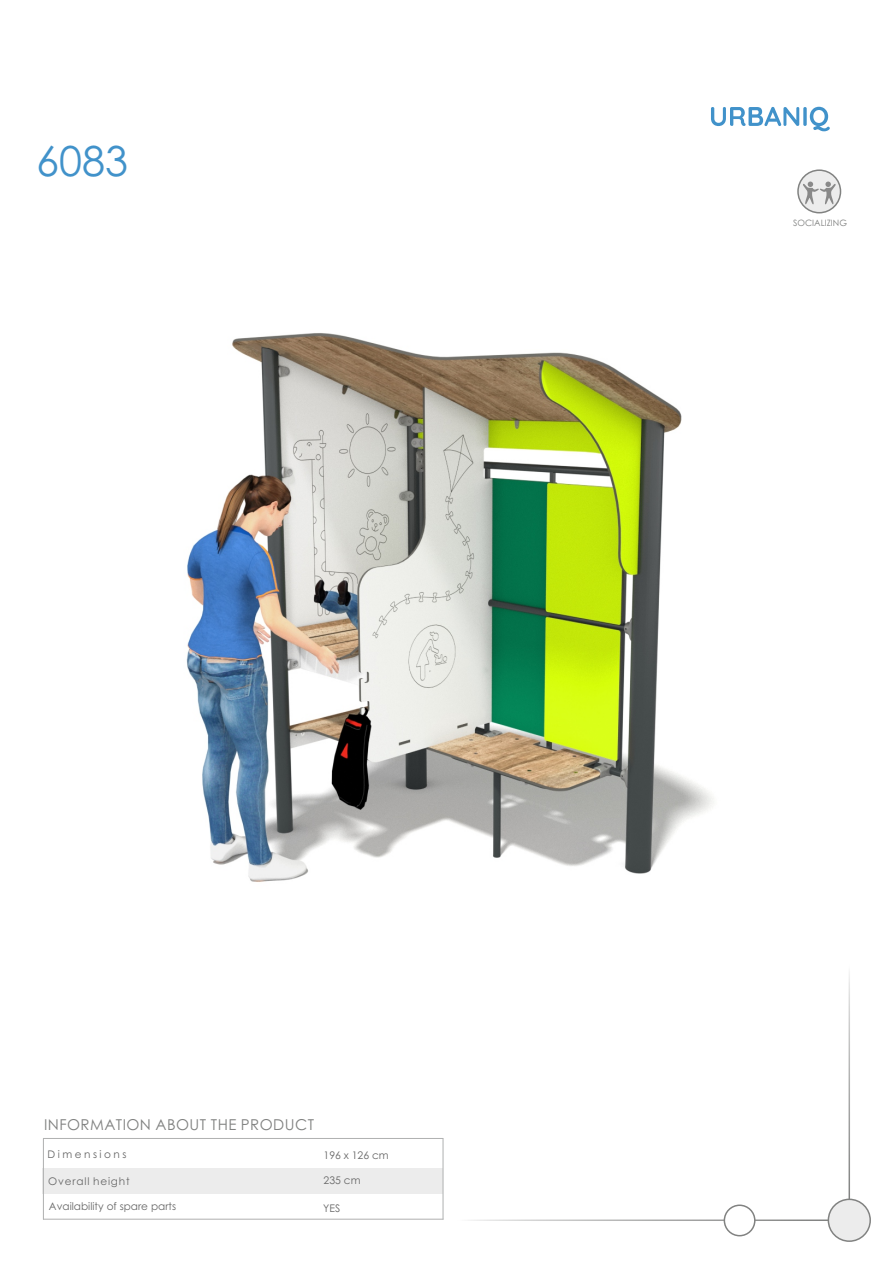
<style>
.page{position:relative;width:893px;height:1263px;background:#fff}
.page>*{position:absolute;margin:0;border:0;box-sizing:border-box;transform-origin:0 0}
.t1{font:41.4px "Century Gothic";color:#4192ca}
.t2{font:15px "Century Gothic";letter-spacing:.03em;color:#818281}
.t3{font:10.5px "Century Gothic";color:#676767}
.t4{font:10.5px "Century Gothic";letter-spacing:.08em;color:#676767}
.t5{font:10.5px "Century Gothic";letter-spacing:.235em;color:#676767}
.t6{font:8.7px "Century Gothic";color:#818281}
</style>
<div class="page">
<img style="left:186px;top:333px;width:528px;height:549px">
<hr style="left:456px;top:1219px;width:373px;height:2px;background:#818281">
<div style="left:828px;top:1198px;width:43px;height:44px;background:#ececec;border:2px solid #818281;border-radius:50%"></div>
<div style="left:724px;top:1204px;width:31px;height:32px;background:#fff;border:2px solid #818281;border-radius:50%"></div>
<hr style="left:848px;top:963px;width:2px;height:236px;background:#818281">
<svg style="left:711px;top:107px;width:119px;height:24px"></svg>
<svg style="left:797px;top:169px;width:44px;height:44px"></svg>
<svg style="left:803px;top:182px;width:33px;height:22px"></svg>
<div style="left:43px;top:1168px;width:400px;height:26px;background:#ececec"></div>
<hr style="left:43px;top:1138px;width:1px;height:81px;background:#afb0b0">
<hr style="left:443px;top:1180px;width:1px;height:39px;background:#afb0b0">
<hr style="left:443px;top:1138px;width:1px;height:42px;background:#afb0b0">
<hr style="left:43px;top:1219px;width:400px;height:1px;background:#afb0b0">
<hr style="left:43px;top:1138px;width:400px;height:1px;background:#afb0b0">
<h1 class="t1" style="left:36px;top:145px;width:93px">6083</h1>
<h2 class="t2" style="left:44px;top:1119px;width:271px">INFORMATION ABOUT THE PRODUCT</h2>
<p class="t5" style="left:48px;top:1150px;width:80px">Dimensions</p>
<p class="t4" style="left:48px;top:1177px;width:83px">Overall height</p>
<p class="t3" style="left:49px;top:1202px;width:129px">Availability of spare parts</p>
<p class="t3" style="left:323px;top:1204px;width:19px">YES</p>
<p class="t3" style="left:323px;top:1151px;width:67px">196 x 126 cm</p>
<p class="t3" style="left:323px;top:1176px;width:39px">235 cm</p>
<p class="t6" style="left:793px;top:219px;width:55px">SOCIALIZING</p>
</div>
